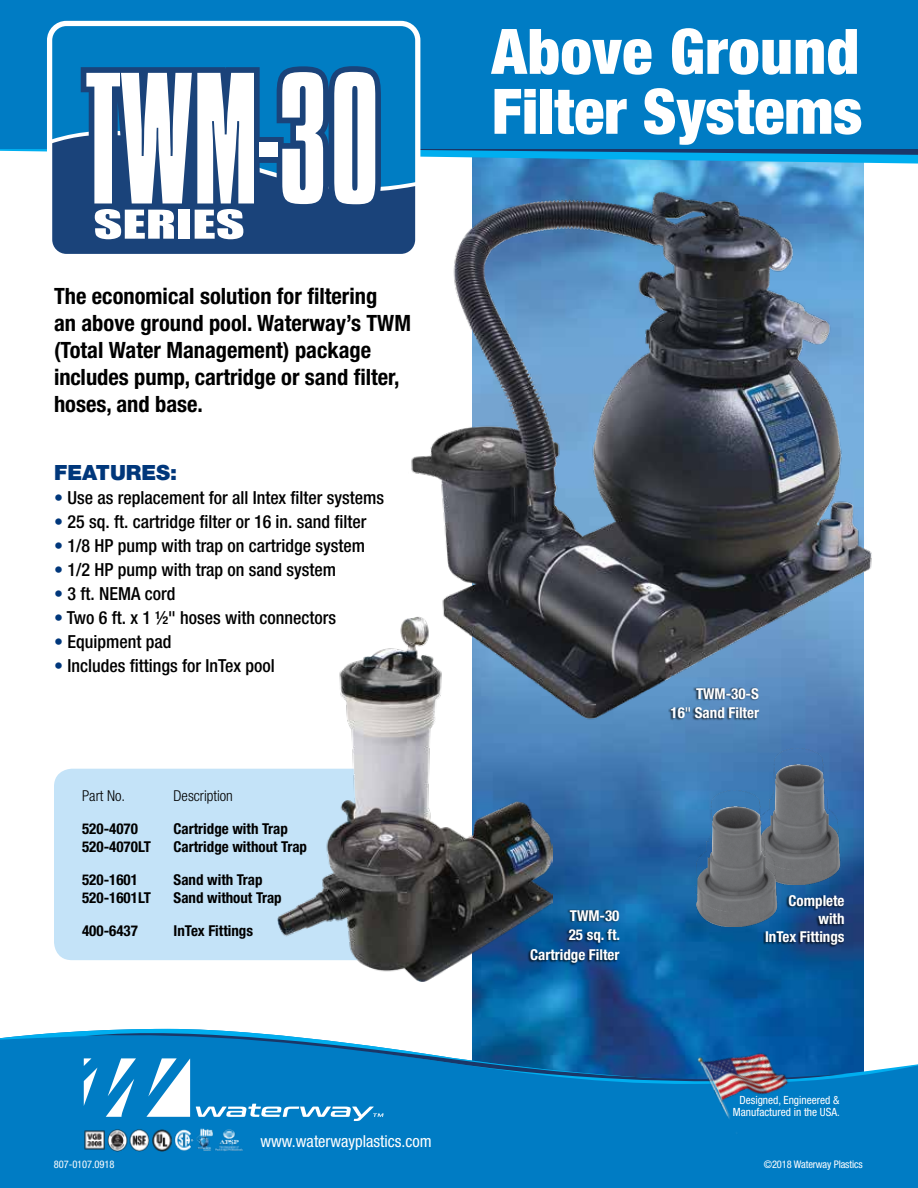
<style>
.page{position:relative;width:918px;height:1188px;background:#fff}
.page>*{position:absolute;margin:0;border:0;box-sizing:border-box;transform-origin:0 0}
.t1{font:900 condensed 62.7px/60px "Helvetica Neue";color:#fff}
.t2{font:36.75px "Impact";color:#fff;scale:1.53 1}
.t3{font:700 condensed 22.5px/27px "Helvetica Neue";color:#000}
.t4{font:900 21px "Helvetica Neue";color:#00377b}
.t5{font:500 condensed 18px "Helvetica Neue";color:#000}
.t6{font:condensed 16.5px "Helvetica Neue";color:#fff}
.t7{font:700 condensed 15px "Helvetica Neue";color:#000}
.t8{font:700 condensed 15px/19.5px "Helvetica Neue";color:#fff;text-align:right}
.t9{font:300 condensed 15px "Helvetica Neue";color:#000}
.t10{font:condensed 11.25px/12.8px "Helvetica Neue";color:#fff;text-align:center}
.t11{font:condensed 10.5px "Helvetica Neue";letter-spacing:-.01em;color:#fff}
.s1{color:#00377b}
.s2{font-weight:500}
</style>
<div class="page">
<img style="left:472px;top:164px;width:392px;height:865px">
<div style="left:0;top:1085px;width:918px;height:103px;background:#007cc4"></div>
<svg style="left:0;top:1029px;width:918px;height:56px;fill:#007cc4"></svg>
<svg style="left:85px;top:1025px;width:760px;height:61px;background:#2a81bb"></svg>
<svg style="left:420px;top:155px;width:498px;height:9px;background:#31aee5"></svg>
<svg style="left:0;top:148px;width:918px;height:7px;background:#1775ad"></svg>
<div style="left:0;top:0;width:918px;height:148px;background:#007cc4"></div>
<img style="left:82px;top:1127px;width:163px;height:25px">
<svg style="left:106px;top:1058px;width:30px;height:59px"></svg>
<svg style="left:146px;top:1058px;width:44px;height:59px"></svg>
<svg style="left:84px;top:1058px;width:13px;height:48px"></svg>
<svg style="left:196px;top:1104px;width:188px;height:17px"></svg>
<img style="left:691px;top:1022px;width:118px;height:119px">
<div style="left:54px;top:769px;width:363px;height:191px;background:#c4e3f8;border-radius:18px"></div>
<img style="left:411px;top:177px;width:461px;height:553px">
<div style="left:47px;top:21px;width:373px;height:238px;border:10px solid #fff;border-radius:14px"></div>
<svg style="left:52px;top:26px;width:363px;height:40px"></svg>
<svg style="left:52px;top:66px;width:363px;height:188px;fill:#1a437a"></svg>
<svg style="left:70px;top:73px;width:195px;height:180px"></svg>
<div style="left:259px;top:143px;width:19px;height:14px;background:#fff"></div>
<svg style="left:282px;top:72px;width:41px;height:132px"></svg>
<svg style="left:334px;top:72px;width:41px;height:132px"></svg>
<img style="left:277px;top:617px;width:275px;height:364px">
<div style="left:527px;top:909px;width:93px;height:56px;background:#000;opacity:.75"></div>
<div style="left:668px;top:687px;width:91px;height:34px;background:#000;opacity:.75"></div>
<div style="left:763px;top:895px;width:81px;height:53px;background:#000;opacity:.75"></div>
<img style="left:749px;top:748px;width:96px;height:137px">
<img style="left:686px;top:791px;width:96px;height:136px">
<h2 class="t2" style="left:93px;top:196px;width:100px">SERIES</h2>
<p class="t3" style="left:54px;top:283px;width:358px">The economical solution for filtering<br>an above ground pool. Waterway’s TWM (Total Water Management) package includes pump, cartridge or sand filter, hoses, and base.</p>
<p class="t4" style="left:54px;top:460px;width:125px">FEATURES:</p>
<p class="t5" style="left:54px;top:487px;width:331px"><span class="s1">•</span> Use as replacement for all Intex filter systems</p>
<p class="t5" style="left:54px;top:511px;width:314px"><span class="s1">•</span> 25 sq. ft. cartridge filter or 16 in. sand filter</p>
<p class="t5" style="left:54px;top:535px;width:312px"><span class="s1">•</span> 1/8 HP pump with trap on cartridge system</p>
<p class="t5" style="left:54px;top:559px;width:283px"><span class="s1">•</span> 1/2 HP pump with trap on sand system</p>
<p class="t5" style="left:54px;top:583px;width:123px"><span class="s1">•</span> 3 ft. NEMA cord</p>
<p class="t5" style="left:54px;top:607px;width:283px"><span class="s1">•</span> Two 6 ft. x 1 ½" hoses with connectors</p>
<p class="t5" style="left:54px;top:631px;width:119px"><span class="s1">•</span> Equipment pad</p>
<p class="t5" style="left:54px;top:655px;width:222px"><span class="s1">•</span> Includes fittings for InTex pool</p>
<p class="t9" style="left:82px;top:787px;width:45px">Part No.</p>
<p class="t9" style="left:174px;top:787px;width:61px">Description</p>
<p class="t7" style="left:82px;top:819px;width:57px">520-4070</p>
<p class="t7" style="left:174px;top:819px;width:116px">Cartridge with Trap</p>
<p class="t7" style="left:82px;top:837px;width:70px">520-4070LT</p>
<p class="t7" style="left:174px;top:837px;width:135px">Cartridge without Trap</p>
<p class="t7" style="left:82px;top:870px;width:57px">520-1601</p>
<p class="t7" style="left:174px;top:870px;width:91px">Sand with Trap</p>
<p class="t7" style="left:82px;top:888px;width:70px">520-1601LT</p>
<p class="t7" style="left:174px;top:888px;width:110px">Sand without Trap</p>
<p class="t7" style="left:82px;top:921px;width:57px">400-6437</p>
<p class="t7" style="left:174px;top:921px;width:81px">InTex Fittings</p>
<p class="t6" style="left:260px;top:1132px;width:173px">www.waterwayplastics.com</p>
<h1 class="t1" style="left:492px;top:21px;width:372px">Above Ground<br>Filter Systems</h1>
<p class="t8" style="left:670px;top:683px;width:90px">TWM-30-S<br>16<span class="s2">"</span> Sand Filter</p>
<p class="t8" style="left:530px;top:905px;width:91px">TWM-30<br>25 sq. ft.<br>Cartridge Filter</p>
<p class="t8" style="left:765px;top:892px;width:81px;line-height:18px">Complete with<br>InTex Fittings</p>
<p class="t10" style="left:733px;top:1093px;width:108px">Designed, Engineered &amp;<br>Manufactured in the USA.</p>
<p class="t11" style="left:54px;top:1158px;width:62px">807-0107.0918</p>
<p class="t11" style="left:764px;top:1158px;width:101px">©2018 Waterway Plastics</p>
</div>
